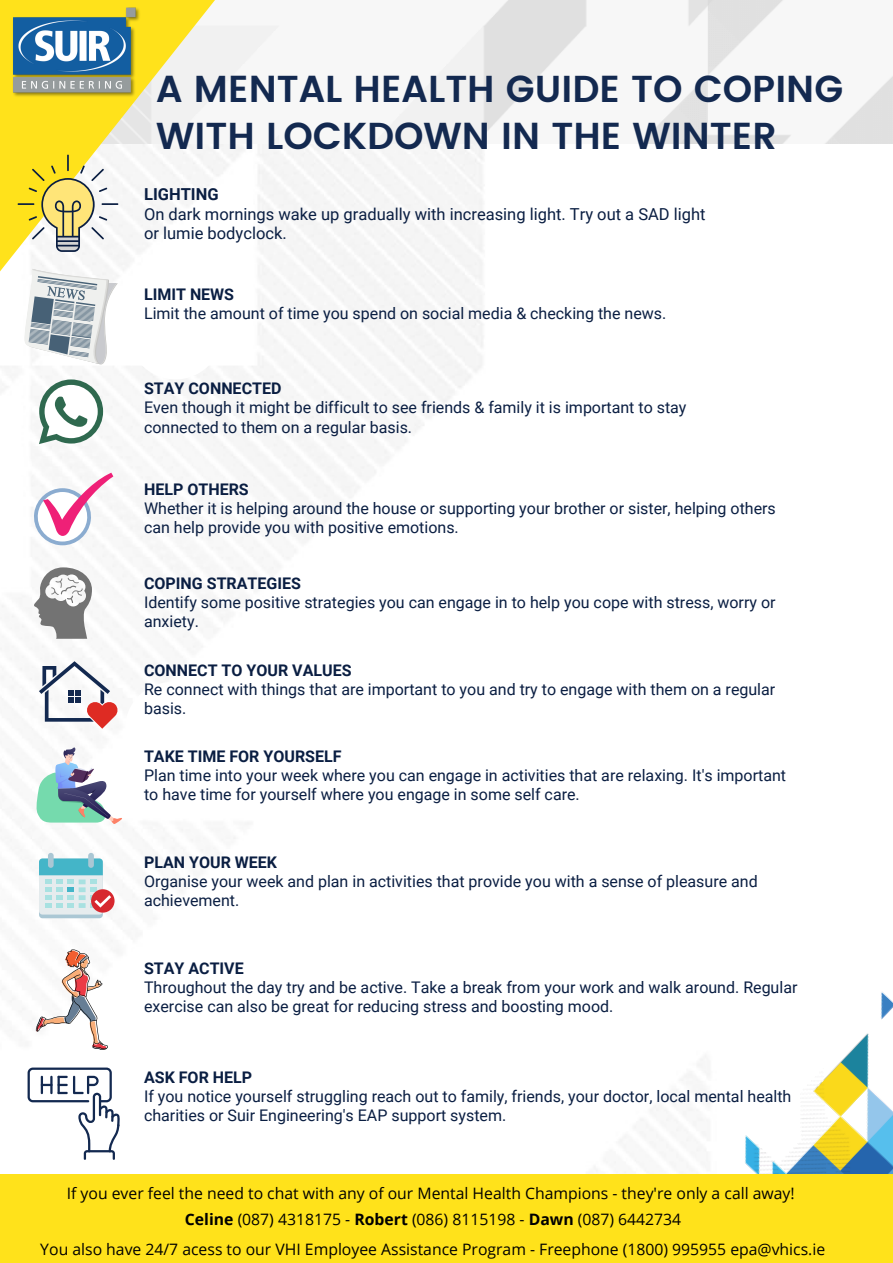
<style>
.page{position:relative;width:893px;height:1263px;background:#fff}
.page>*{position:absolute;margin:0;border:0;box-sizing:border-box;transform-origin:0 0}
.t1{font:600 37.5px/46.7px "Poppins";color:#132950}
.t2{font:16.5px/19.7px "Roboto";color:#0a1e42}
.t3{font:700 16.5px "Roboto";color:#0a1e42}
.t4{font:16.05px/19px "Roboto";color:#0a1e42}
.t5{font:700 16.05px "Roboto";color:#0a1e42}
.t6{font:15.75px/25.9px "Open Sans";color:#000;text-align:center}
.s1{font-weight:700}
</style>
<div class="page">
<img style="left:281px;top:0;width:612px;height:145px">
<img style="left:0;top:145px;width:636px;height:1028px">
<svg style="left:129px;top:357px;width:93px;height:22px"></svg>
<img style="left:641px;top:992px;width:252px;height:182px">
<svg style="left:0;top:0;width:279px;height:357px"></svg>
<img style="left:0;top:0;width:144px;height:127px">
<svg style="left:18px;top:155px;width:100px;height:97px"></svg>
<svg style="left:34px;top:473px;width:79px;height:72px"></svg>
<svg style="left:24px;top:269px;width:94px;height:97px"></svg>
<svg style="left:34px;top:567px;width:58px;height:72px"></svg>
<svg style="left:36px;top:661px;width:183px;height:163px"></svg>
<svg style="left:39px;top:862px;width:64px;height:56px"></svg>
<div style="left:39px;top:858px;width:64px;height:56px;background:#e6ecee;border-radius:3px"></div>
<div style="left:48px;top:853px;width:6px;height:15px;background:#aac7d4;border-radius:3px"></div>
<div style="left:88px;top:853px;width:6px;height:15px;background:#aac7d4;border-radius:3px"></div>
<div style="left:91px;top:889px;width:23px;height:23px;background:#d7282f;border-radius:50%"></div>
<svg style="left:39px;top:858px;width:75px;height:51px"></svg>
<img style="left:35px;top:949px;width:73px;height:101px">
<svg style="left:39px;top:379px;width:64px;height:65px"></svg>
<svg style="left:28px;top:1067px;width:92px;height:93px"></svg>
<div style="left:0;top:1174px;width:893px;height:89px;background:#ffe21b"></div>
<h1 class="t1" style="left:156px;top:66px;width:688px">A MENTAL HEALTH GUIDE TO COPING<br>WITH LOCKDOWN IN THE WINTER</h1>
<p class="t3" style="left:144px;top:185px;width:76px">LIGHTING</p>
<p class="t2" style="left:144px;top:204px;width:563px">On dark mornings wake up gradually with increasing light. Try out a SAD light or lumie bodyclock.</p>
<p class="t5" style="left:144px;top:285px;width:92px">LIMIT NEWS</p>
<p class="t4" style="left:144px;top:304px;width:524px">Limit the amount of time you spend on social media &amp; checking the news.</p>
<p class="t5" style="left:144px;top:380px;width:139px">STAY CONNECTED</p>
<p class="t4" style="left:144px;top:398px;width:544px">Even though it might be difficult to see friends &amp; family it is important to stay connected to them on a regular basis.</p>
<p class="t5" style="left:144px;top:480px;width:106px">HELP OTHERS</p>
<p class="t4" style="left:144px;top:499px;width:633px">Whether it is helping around the house or supporting your brother or sister, helping others can help provide you with positive emotions.</p>
<p class="t5" style="left:144px;top:574px;width:158px">COPING STRATEGIES</p>
<p class="t4" style="left:144px;top:593px;width:633px">Identify some positive strategies you can engage in to help you cope with stress, worry or anxiety.</p>
<p class="t5" style="left:144px;top:661px;width:209px">CONNECT TO YOUR VALUES</p>
<p class="t4" style="left:144px;top:680px;width:633px">Re connect with things that are important to you and try to engage with them on a regular basis.</p>
<p class="t5" style="left:144px;top:747px;width:199px">TAKE TIME FOR YOURSELF</p>
<p class="t4" style="left:144px;top:766px;width:643px">Plan time into your week where you can engage in activities that are relaxing. It's important to have time for yourself where you engage in some self care.</p>
<p class="t5" style="left:144px;top:853px;width:134px">PLAN YOUR WEEK</p>
<p class="t4" style="left:144px;top:872px;width:615px">Organise your week and plan in activities that provide you with a sense of pleasure and achievement.</p>
<p class="t5" style="left:144px;top:959px;width:101px">STAY ACTIVE</p>
<p class="t4" style="left:144px;top:978px;width:655px">Throughout the day try and be active. Take a break from your work and walk around. Regular exercise can also be great for reducing stress and boosting mood.</p>
<p class="t5" style="left:144px;top:1068px;width:110px">ASK FOR HELP</p>
<p class="t4" style="left:144px;top:1086px;width:649px">If you notice yourself struggling reach out to family, friends, your doctor, local mental health charities or Suir Engineering's EAP support system.</p>
<p class="t6" style="left:67px;top:1180px;width:729px">If you ever feel the need to chat with any of our Mental Health Champions - they're only a call away!<br><span class="s1">Celine</span> (087) 4318175 - <span class="s1">Robert</span> (086) 8115198 - <span class="s1">Dawn</span> (087) 6442734</p>
<p class="t6" style="left:40px;top:1235px;width:786px">You also have 24/7 acess to our VHI Employee Assistance Program - Freephone (1800) 995955 epa@vhics.ie</p>
</div>
